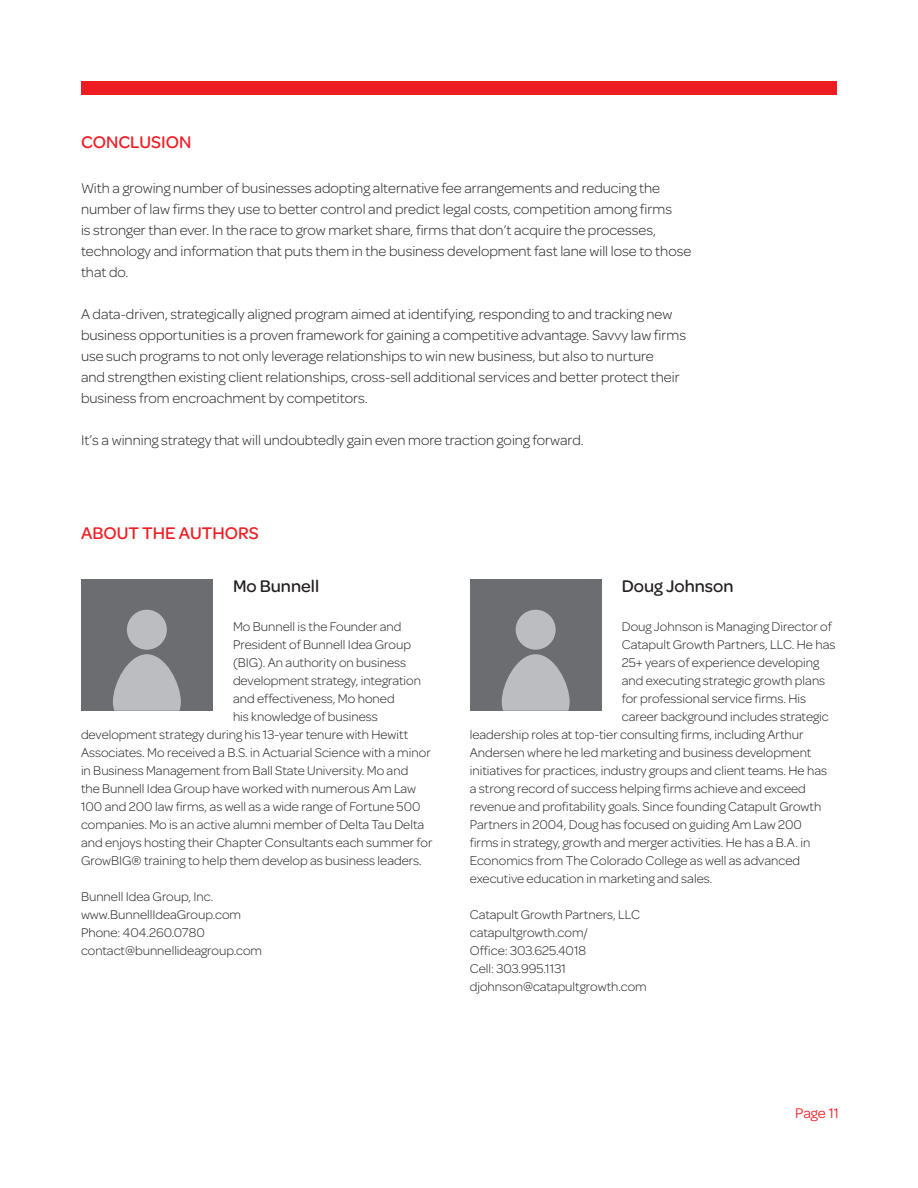
<style>
.page{position:relative;width:918px;height:1188px;background:#fff}
.page>*{position:absolute;margin:0;border:0;box-sizing:border-box;transform-origin:0 0}
.t1{font:500 18px "Omnes";color:#ee1d23}
.t2{font:500 18px "Omnes";color:#231f20}
.t3{font:300 15px/21px "Omnes";color:#231f20}
.Body_Copy{font:15px "Omnes";color:#ee1d23}
.t4{font:300 13.5px "Omnes";color:#231f20}
</style>
<div class="page">
<div style="left:81px;top:81px;width:756px;height:13px;background:#ee1d23"></div>
<div style="left:81px;top:579px;width:132px;height:132px;background:#6c6d70"></div>
<div style="left:470px;top:579px;width:132px;height:132px;background:#6c6d70"></div>
<div style="left:127px;top:610px;width:40px;height:40px;background:#bcbdc0;border-radius:50%"></div>
<div style="left:516px;top:610px;width:40px;height:40px;background:#bcbdc0;border-radius:50%"></div>
<svg style="left:113px;top:654px;width:68px;height:57px"></svg>
<svg style="left:502px;top:654px;width:68px;height:57px"></svg>
<p class="t1" style="left:81px;top:129px;width:112px">CONCLUSION</p>
<p class="t3" style="left:81px;top:177px;width:612px">With a growing number of businesses adopting alternative fee arrangements and reducing the number of law firms they use to better control and predict legal costs, competition among firms<br>is stronger than ever. In the race to grow market share, firms that don’t acquire the processes, technology and information that puts them in the business development fast lane will lose to those that do.</p>
<p class="t3" style="left:81px;top:303px;width:607px">A data-driven, strategically aligned program aimed at identifying, responding to and tracking new business opportunities is a proven framework for gaining a competitive advantage. Savvy law firms use such programs to not only leverage relationships to win new business, but also to nurture<br>and strengthen existing client relationships, cross-sell additional services and better protect their business from encroachment by competitors.</p>
<p class="t3" style="left:81px;top:429px;width:504px">It’s a winning strategy that will undoubtedly gain even more traction going forward.</p>
<p class="t1" style="left:81px;top:521px;width:179px">ABOUT THE AUTHORS</p>
<p class="t2" style="left:233px;top:573px;width:88px">Mo Bunnell</p>
<p class="t4" style="left:233px;top:618px;width:170px">Mo Bunnell is the Founder and</p>
<p class="t4" style="left:233px;top:636px;width:180px">President of Bunnell Idea Group</p>
<p class="t4" style="left:233px;top:654px;width:175px">(BIG). An authority on business</p>
<p class="t4" style="left:233px;top:672px;width:190px">development strategy, integration</p>
<p class="t4" style="left:233px;top:690px;width:163px">and effectiveness, Mo honed</p>
<p class="t4" style="left:233px;top:708px;width:146px">his knowledge of business</p>
<p class="t4" style="left:81px;top:726px;width:329px">development strategy during his 13-year tenure with Hewitt</p>
<p class="t4" style="left:81px;top:744px;width:351px">Associates. Mo received a B.S. in Actuarial Science with a minor</p>
<p class="t4" style="left:81px;top:762px;width:329px">in Business Management from Ball State University. Mo and</p>
<p class="t4" style="left:81px;top:780px;width:337px">the Bunnell Idea Group have worked with numerous Am Law</p>
<p class="t4" style="left:81px;top:798px;width:341px">100 and 200 law firms, as well as a wide range of Fortune 500</p>
<p class="t4" style="left:81px;top:816px;width:345px">companies. Mo is an active alumni member of Delta Tau Delta</p>
<p class="t4" style="left:81px;top:834px;width:353px">and enjoys hosting their Chapter Consultants each summer for</p>
<p class="t4" style="left:81px;top:852px;width:342px">GrowBIG® training to help them develop as business leaders.</p>
<p class="t4" style="left:81px;top:888px;width:134px">Bunnell Idea Group, Inc.</p>
<p class="t4" style="left:81px;top:906px;width:162px">www.BunnellIdeaGroup.com</p>
<p class="t4" style="left:81px;top:924px;width:125px">Phone: 404.260.0780</p>
<p class="t4" style="left:81px;top:942px;width:183px">contact@bunnellideagroup.com</p>
<p class="t2" style="left:622px;top:573px;width:113px">Doug Johnson</p>
<p class="t4" style="left:622px;top:618px;width:212px">Doug Johnson is Managing Director of</p>
<p class="t4" style="left:622px;top:636px;width:215px">Catapult Growth Partners, LLC. He has</p>
<p class="t4" style="left:622px;top:654px;width:199px">25+ years of experience developing</p>
<p class="t4" style="left:622px;top:672px;width:205px">and executing strategic growth plans</p>
<p class="t4" style="left:622px;top:690px;width:186px">for professional service firms. His</p>
<p class="t4" style="left:622px;top:708px;width:208px">career background includes strategic</p>
<p class="t4" style="left:470px;top:726px;width:335px">leadership roles at top-tier consulting firms, including Arthur</p>
<p class="t4" style="left:470px;top:744px;width:343px">Andersen where he led marketing and business development</p>
<p class="t4" style="left:470px;top:762px;width:359px">initiatives for practices, industry groups and client teams. He has</p>
<p class="t4" style="left:470px;top:780px;width:338px">a strong record of success helping firms achieve and exceed</p>
<p class="t4" style="left:470px;top:798px;width:353px">revenue and profitability goals. Since founding Catapult Growth</p>
<p class="t4" style="left:470px;top:816px;width:334px">Partners in 2004, Doug has focused on guiding Am Law 200</p>
<p class="t4" style="left:470px;top:834px;width:342px">firms in strategy, growth and merger activities. He has a B.A. in</p>
<p class="t4" style="left:470px;top:852px;width:332px">Economics from The Colorado College as well as advanced</p>
<p class="t4" style="left:470px;top:870px;width:244px">executive education in marketing and sales.</p>
<p class="t4" style="left:470px;top:906px;width:172px">Catapult Growth Partners, LLC</p>
<p class="t4" style="left:470px;top:924px;width:120px">catapultgrowth.com/</p>
<p class="t4" style="left:470px;top:942px;width:118px">Office: 303.625.4018</p>
<p class="t4" style="left:470px;top:960px;width:98px">Cell: 303.995.1131</p>
<p class="t4" style="left:470px;top:978px;width:178px">djohnson@catapultgrowth.com</p>
<p class="Body_Copy" style="left:795px;top:1102px;width:45px">Page 11</p>
</div>
